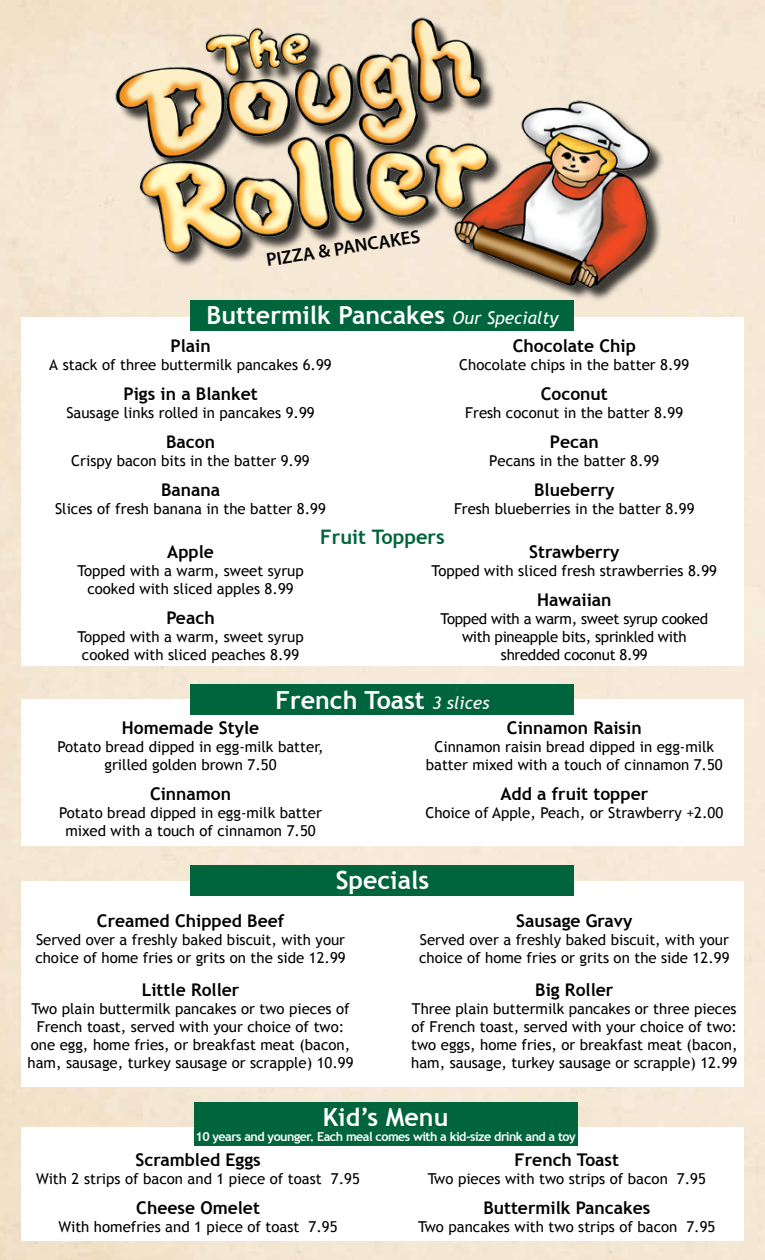
<style>
.page{position:relative;width:765px;height:1260px;background:#fff}
.page>*{position:absolute;margin:0;border:0;box-sizing:border-box;transform-origin:0 0}
.t1{font:700 25px "Trebuchet MS";color:#fff}
.t2{font:700 20px "Trebuchet MS";color:#00643c}
.t3{font:600 18.75px "Myriad Pro";color:#000}
.t4{font:700 17.5px "Trebuchet MS";color:#000}
.t5{font:15px/18px "Trebuchet MS";color:#000;text-align:center}
.t6{font:15px/18px "Trebuchet MS";letter-spacing:-.02em;color:#000;text-align:center}
.t7{font:700 12.5px "Trebuchet MS";letter-spacing:-.04em;color:#fff}
.s1{font-weight:400;font-style:italic;font-size:17.5px}
</style>
<div class="page">
<img style="left:0;top:0;width:765px;height:1260px">
<div style="left:21px;top:318px;width:723px;height:348px;background:#fff"></div>
<div style="left:21px;top:881px;width:723px;height:206px;background:#fff"></div>
<div style="left:21px;top:700px;width:723px;height:146px;background:#fff"></div>
<div style="left:191px;top:300px;width:383px;height:30px;background:#00643c"></div>
<img style="left:104px;top:5px;width:557px;height:300px">
<div style="left:191px;top:685px;width:383px;height:30px;background:#00643c"></div>
<div style="left:191px;top:865px;width:383px;height:30px;background:#00643c"></div>
<div style="left:21px;top:1127px;width:723px;height:114px;background:#fff"></div>
<div style="left:194px;top:1102px;width:384px;height:44px;background:#00643c"></div>
<p class="t3" style="left:265px;top:248px;width:157px;rotate:-9deg">PIZZA &amp; PANCAKES</p>
<h1 class="t1" style="left:207px;top:300px;width:353px">Buttermilk Pancakes <span class="s1">Our Specialty</span></h1>
<p class="t4" style="left:170px;top:335px;width:42px">Plain</p>
<p class="t5" style="left:49px;top:356px;width:284px">A stack of three buttermilk pancakes 6.99</p>
<p class="t4" style="left:123px;top:383px;width:136px">Pigs in a Blanket</p>
<p class="t5" style="left:66px;top:404px;width:250px">Sausage links rolled in pancakes 9.99</p>
<p class="t4" style="left:166px;top:431px;width:50px">Bacon</p>
<p class="t5" style="left:71px;top:452px;width:240px">Crispy bacon bits in the batter 9.99</p>
<p class="t4" style="left:161px;top:479px;width:61px">Banana</p>
<p class="t5" style="left:55px;top:500px;width:272px">Slices of fresh banana in the batter 8.99</p>
<p class="t4" style="left:513px;top:335px;width:125px">Chocolate Chip</p>
<p class="t5" style="left:459px;top:356px;width:231px">Chocolate chips in the batter 8.99</p>
<p class="t4" style="left:541px;top:383px;width:69px">Coconut</p>
<p class="t5" style="left:465px;top:404px;width:219px">Fresh coconut in the batter 8.99</p>
<p class="t4" style="left:550px;top:431px;width:50px">Pecan</p>
<p class="t5" style="left:489px;top:452px;width:172px">Pecans in the batter 8.99</p>
<p class="t4" style="left:534px;top:479px;width:82px">Blueberry</p>
<p class="t5" style="left:454px;top:500px;width:242px">Fresh blueberries in the batter 8.99</p>
<p class="t4" style="left:167px;top:541px;width:48px">Apple</p>
<p class="t5" style="left:77px;top:562px;width:228px">Topped with a warm, sweet syrup cooked with sliced apples 8.99</p>
<p class="t4" style="left:167px;top:607px;width:50px">Peach</p>
<p class="t5" style="left:77px;top:628px;width:228px">Topped with a warm, sweet syrup cooked with sliced peaches 8.99</p>
<h2 class="t2" style="left:320px;top:525px;width:126px">Fruit Toppers</h2>
<p class="t4" style="left:529px;top:541px;width:92px">Strawberry</p>
<p class="t5" style="left:432px;top:562px;width:287px">Topped with sliced fresh strawberries 8.99</p>
<p class="t4" style="left:537px;top:589px;width:76px">Hawaiian</p>
<p class="t6" style="left:441px;top:610px;width:269px">Topped with a warm, sweet syrup cooked with pineapple bits, sprinkled with shredded coconut 8.99</p>
<h1 class="t1" style="left:276px;top:685px;width:215px">French Toast <span class="s1">3 slices</span></h1>
<p class="t4" style="left:122px;top:717px;width:139px">Homemade Style</p>
<p class="t5" style="left:58px;top:738px;width:268px">Potato bread dipped in egg-milk batter, grilled golden brown 7.50</p>
<p class="t4" style="left:150px;top:783px;width:83px">Cinnamon</p>
<p class="t5" style="left:59px;top:804px;width:264px">Potato bread dipped in egg-milk batter mixed with a touch of cinnamon 7.50</p>
<p class="t4" style="left:507px;top:717px;width:136px">Cinnamon Raisin</p>
<p class="t5" style="left:426px;top:738px;width:299px">Cinnamon raisin bread dipped in egg-milk batter mixed with a touch of cinnamon 7.50</p>
<p class="t4" style="left:500px;top:783px;width:149px">Add a fruit topper</p>
<p class="t5" style="left:425px;top:804px;width:299px">Choice of Apple, Peach, or Strawberry +2.00</p>
<h1 class="t1" style="left:336px;top:865px;width:95px">Specials</h1>
<p class="t4" style="left:97px;top:910px;width:189px">Creamed Chipped Beef</p>
<p class="t5" style="left:35px;top:931px;width:312px;text-align:left">Served over a freshly baked biscuit, with your choice of home fries or grits on the side 12.99</p>
<p class="t4" style="left:142px;top:979px;width:99px">Little Roller</p>
<p class="t5" style="left:27px;top:1000px;width:328px">Two plain buttermilk pancakes or two pieces of French toast, served with your choice of two: one egg, home fries, or breakfast meat (bacon, ham, sausage, turkey sausage or scrapple) 10.99</p>
<p class="t4" style="left:516px;top:910px;width:118px">Sausage Gravy</p>
<p class="t5" style="left:419px;top:931px;width:312px;text-align:left">Served over a freshly baked biscuit, with your choice of home fries or grits on the side 12.99</p>
<p class="t4" style="left:535px;top:979px;width:80px">Big Roller</p>
<p class="t5" style="left:411px;top:1000px;width:328px;text-align:justify">Three plain buttermilk pancakes or three pieces of French toast, served with your choice of two: two eggs, home fries, or breakfast meat (bacon, ham, sausage, turkey sausage or scrapple) 12.99</p>
<h1 class="t1" style="left:323px;top:1101px;width:127px">Kid’s Menu</h1>
<p class="t7" style="left:196px;top:1129px;width:382px">10 years and younger. Each meal comes with a kid-size drink and a toy</p>
<p class="t4" style="left:136px;top:1149px;width:127px">Scrambled Eggs</p>
<p class="t5" style="left:36px;top:1170px;width:325px">With 2 strips of bacon and 1 piece of toast 7.95</p>
<p class="t4" style="left:136px;top:1197px;width:125px">Cheese Omelet</p>
<p class="t5" style="left:58px;top:1218px;width:281px">With homefries and 1 piece of toast 7.95</p>
<p class="t4" style="left:515px;top:1149px;width:106px">French Toast</p>
<p class="t5" style="left:428px;top:1170px;width:280px">Two pieces with two strips of bacon 7.95</p>
<p class="t4" style="left:483px;top:1197px;width:169px">Buttermilk Pancakes</p>
<p class="t5" style="left:418px;top:1218px;width:299px">Two pancakes with two strips of bacon 7.95</p>
</div>
